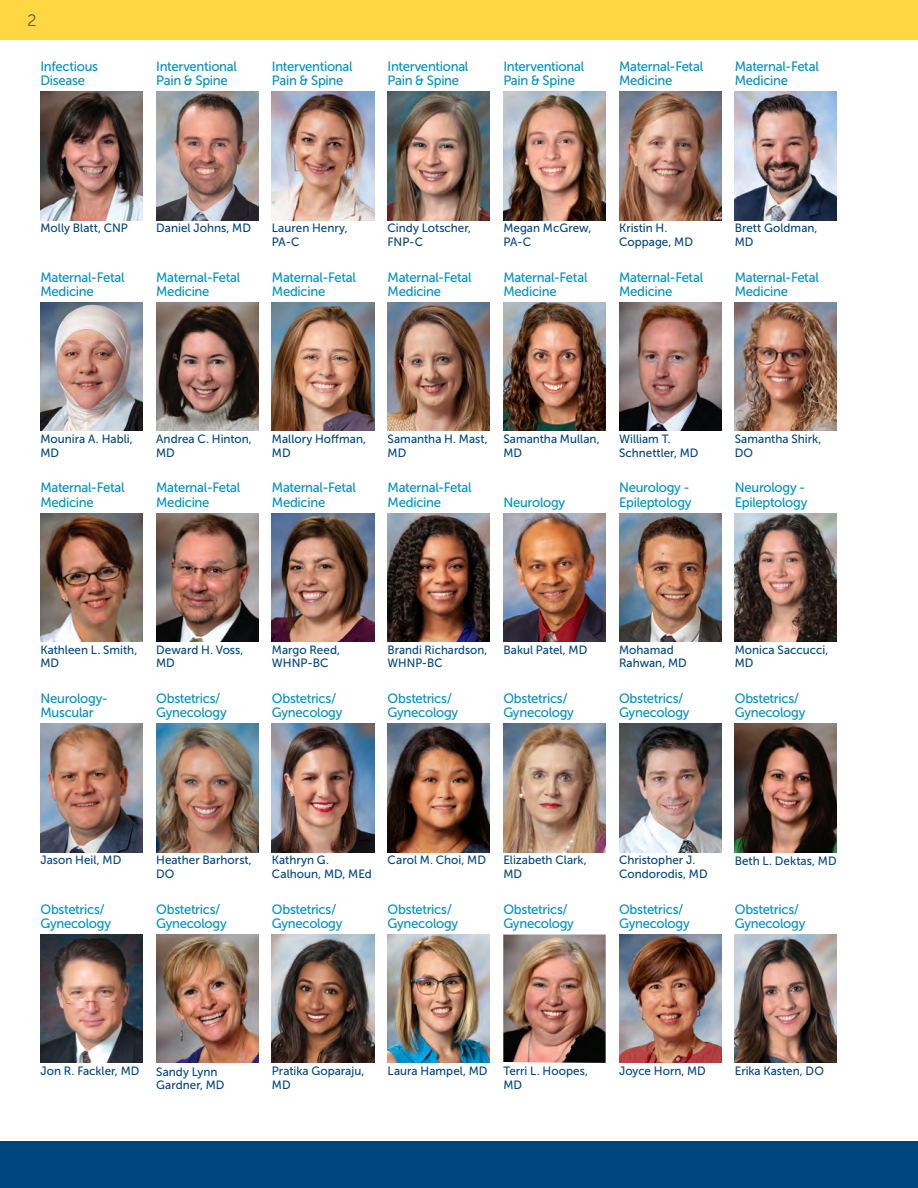
<style>
.page{position:relative;width:918px;height:1188px;background:#fff}
.page>*{position:absolute;margin:0;border:0;box-sizing:border-box;transform-origin:0 0}
.SPEC_PRIM_CARE_HEAD{font:16.5px "Museo Sans 300";color:#57585a}
.DOC-specialties{font:13.5px/14.2px "Museo Sans 500";letter-spacing:-.02em;color:#0092c0}
.CUTLINE-Name{font:12px/13.5px "Museo Sans 500";letter-spacing:.005em;color:#00467e}
.CUTLINE-Name-2{font:12px/13.5px "Museo Sans 500";letter-spacing:.005em;color:#00467e;scale:.95 1}
</style>
<div class="page">
<img style="left:619px;top:724px;width:102px;height:128px">
<img style="left:40px;top:935px;width:103px;height:128px">
<img style="left:156px;top:724px;width:102px;height:128px">
<img style="left:503px;top:724px;width:103px;height:128px">
<img style="left:388px;top:935px;width:102px;height:128px">
<img style="left:619px;top:935px;width:102px;height:128px">
<img style="left:735px;top:935px;width:102px;height:128px">
<img style="left:40px;top:92px;width:103px;height:128px">
<img style="left:619px;top:92px;width:102px;height:128px">
<img style="left:40px;top:303px;width:103px;height:128px">
<img style="left:156px;top:303px;width:102px;height:128px">
<img style="left:388px;top:303px;width:102px;height:128px">
<img style="left:503px;top:303px;width:103px;height:128px">
<img style="left:619px;top:303px;width:102px;height:128px">
<img style="left:735px;top:303px;width:102px;height:128px">
<img style="left:40px;top:513px;width:103px;height:129px">
<img style="left:156px;top:513px;width:102px;height:129px">
<img style="left:388px;top:513px;width:102px;height:129px">
<img style="left:272px;top:303px;width:102px;height:128px">
<img style="left:272px;top:513px;width:102px;height:129px">
<img style="left:619px;top:513px;width:102px;height:129px">
<img style="left:735px;top:513px;width:102px;height:129px">
<img style="left:503px;top:513px;width:103px;height:129px">
<img style="left:40px;top:724px;width:103px;height:128px">
<img style="left:388px;top:724px;width:102px;height:128px">
<img style="left:735px;top:724px;width:102px;height:128px">
<img style="left:156px;top:935px;width:102px;height:128px">
<img style="left:503px;top:935px;width:103px;height:128px">
<img style="left:388px;top:92px;width:102px;height:128px">
<img style="left:156px;top:92px;width:102px;height:128px">
<img style="left:272px;top:724px;width:102px;height:128px">
<img style="left:503px;top:92px;width:103px;height:128px">
<img style="left:272px;top:935px;width:102px;height:128px">
<img style="left:272px;top:92px;width:102px;height:128px">
<div style="left:0;top:1141px;width:918px;height:47px;background:#00467e"></div>
<div style="left:0;top:0;width:918px;height:40px;background:#ffd743"></div>
<img style="left:735px;top:92px;width:102px;height:128px">
<p class="SPEC_PRIM_CARE_HEAD" style="left:27px;top:11px;width:11px">2</p>
<p class="DOC-specialties" style="left:40px;top:59px;width:59px">Infectious<br>Disease</p>
<p class="DOC-specialties" style="left:619px;top:59px;width:86px">Maternal-Fetal<br>Medicine</p>
<p class="DOC-specialties" style="left:156px;top:59px;width:82px">Interventional<br>Pain &amp; Spine</p>
<p class="DOC-specialties" style="left:272px;top:59px;width:82px">Interventional<br>Pain &amp; Spine</p>
<p class="DOC-specialties" style="left:503px;top:59px;width:82px">Interventional<br>Pain &amp; Spine</p>
<p class="DOC-specialties" style="left:388px;top:59px;width:82px">Interventional<br>Pain &amp; Spine</p>
<p class="DOC-specialties" style="left:735px;top:59px;width:86px">Maternal-Fetal<br>Medicine</p>
<p class="CUTLINE-Name" style="left:40px;top:222px;width:89px">Molly Blatt, CNP</p>
<p class="DOC-specialties" style="left:40px;top:270px;width:86px">Maternal-Fetal<br>Medicine</p>
<p class="CUTLINE-Name" style="left:156px;top:222px;width:96px">Daniel Johns, MD</p>
<p class="DOC-specialties" style="left:156px;top:270px;width:86px">Maternal-Fetal<br>Medicine</p>
<p class="CUTLINE-Name" style="left:272px;top:222px;width:77px">Lauren Henry,<br>PA-C</p>
<p class="DOC-specialties" style="left:272px;top:270px;width:86px">Maternal-Fetal<br>Medicine</p>
<p class="CUTLINE-Name" style="left:388px;top:222px;width:85px">Cindy Lotscher,<br>FNP‑C</p>
<p class="DOC-specialties" style="left:388px;top:270px;width:86px">Maternal-Fetal<br>Medicine</p>
<p class="CUTLINE-Name" style="left:503px;top:222px;width:89px">Megan McGrew,<br>PA-C</p>
<p class="DOC-specialties" style="left:503px;top:270px;width:86px">Maternal-Fetal<br>Medicine</p>
<p class="CUTLINE-Name" style="left:619px;top:222px;width:75px">Kristin H.<br>Coppage, MD</p>
<p class="DOC-specialties" style="left:619px;top:270px;width:86px">Maternal-Fetal<br>Medicine</p>
<p class="CUTLINE-Name" style="left:735px;top:222px;width:84px">Brett Goldman,<br>MD</p>
<p class="DOC-specialties" style="left:735px;top:270px;width:86px">Maternal-Fetal<br>Medicine</p>
<p class="CUTLINE-Name" style="left:40px;top:432px;width:94px">Mounira A. Habli,<br>MD</p>
<p class="DOC-specialties" style="left:40px;top:481px;width:86px">Maternal-Fetal<br>Medicine</p>
<p class="CUTLINE-Name" style="left:156px;top:432px;width:97px">Andrea C. Hinton,<br>MD</p>
<p class="DOC-specialties" style="left:156px;top:481px;width:86px">Maternal-Fetal<br>Medicine</p>
<p class="CUTLINE-Name" style="left:272px;top:432px;width:96px">Mallory Hoffman,<br>MD</p>
<p class="DOC-specialties" style="left:272px;top:481px;width:86px">Maternal-Fetal<br>Medicine</p>
<p class="CUTLINE-Name" style="left:388px;top:432px;width:102px">Samantha H. Mast,<br>MD</p>
<p class="DOC-specialties" style="left:388px;top:481px;width:86px">Maternal-Fetal<br>Medicine</p>
<p class="CUTLINE-Name" style="left:503px;top:432px;width:98px">Samantha Mullan,<br>MD</p>
<p class="DOC-specialties" style="left:503px;top:495px;width:63px">Neurology</p>
<p class="CUTLINE-Name" style="left:619px;top:432px;width:81px">William T.<br>Schnettler, MD</p>
<p class="DOC-specialties" style="left:619px;top:481px;width:74px">Neurology -<br>Epileptology</p>
<p class="CUTLINE-Name" style="left:735px;top:432px;width:88px">Samantha Shirk,<br>DO</p>
<p class="DOC-specialties" style="left:735px;top:481px;width:74px">Neurology -<br>Epileptology</p>
<p class="CUTLINE-Name" style="left:40px;top:643px;width:98px">Kathleen L. Smith,<br>MD</p>
<p class="DOC-specialties" style="left:40px;top:691px;width:69px">Neurology-<br>Muscular</p>
<p class="CUTLINE-Name" style="left:156px;top:643px;width:89px">Deward H. Voss,<br>MD</p>
<p class="DOC-specialties" style="left:156px;top:691px;width:72px">Obstetrics/<br>Gynecology</p>
<p class="CUTLINE-Name" style="left:272px;top:643px;width:70px">Margo Reed,<br>WHNP-BC</p>
<p class="DOC-specialties" style="left:272px;top:691px;width:72px">Obstetrics/<br>Gynecology</p>
<p class="CUTLINE-Name-2" style="left:388px;top:643px;width:106px">Brandi Richardson,<br>WHNP‑BC</p>
<p class="DOC-specialties" style="left:388px;top:691px;width:72px">Obstetrics/<br>Gynecology</p>
<p class="CUTLINE-Name" style="left:503px;top:643px;width:85px">Bakul Patel, MD</p>
<p class="DOC-specialties" style="left:503px;top:691px;width:72px">Obstetrics/<br>Gynecology</p>
<p class="CUTLINE-Name" style="left:619px;top:643px;width:69px">Mohamad<br>Rahwan, MD</p>
<p class="DOC-specialties" style="left:619px;top:691px;width:72px">Obstetrics/<br>Gynecology</p>
<p class="CUTLINE-Name" style="left:735px;top:643px;width:95px">Monica Saccucci,<br>MD</p>
<p class="DOC-specialties" style="left:735px;top:691px;width:72px">Obstetrics/<br>Gynecology</p>
<p class="CUTLINE-Name" style="left:40px;top:854px;width:82px">Jason Heil, MD</p>
<p class="CUTLINE-Name" style="left:388px;top:854px;width:100px">Carol M. Choi, MD</p>
<p class="CUTLINE-Name" style="left:272px;top:854px;width:101px">Kathryn G.<br>Calhoun, MD, MEd</p>
<p class="CUTLINE-Name" style="left:156px;top:854px;width:97px">Heather Barhorst,<br>DO</p>
<p class="CUTLINE-Name" style="left:503px;top:854px;width:85px">Elizabeth Clark,<br>MD</p>
<p class="CUTLINE-Name" style="left:619px;top:854px;width:90px">Christopher J.<br>Condorodis, MD</p>
<p class="CUTLINE-Name" style="left:735px;top:854px;width:103px">Beth L. Dektas, MD</p>
<p class="DOC-specialties" style="left:40px;top:902px;width:72px">Obstetrics/<br>Gynecology</p>
<p class="DOC-specialties" style="left:156px;top:902px;width:72px">Obstetrics/<br>Gynecology</p>
<p class="DOC-specialties" style="left:272px;top:902px;width:72px">Obstetrics/<br>Gynecology</p>
<p class="DOC-specialties" style="left:388px;top:902px;width:72px">Obstetrics/<br>Gynecology</p>
<p class="DOC-specialties" style="left:503px;top:902px;width:72px">Obstetrics/<br>Gynecology</p>
<p class="DOC-specialties" style="left:619px;top:902px;width:72px">Obstetrics/<br>Gynecology</p>
<p class="DOC-specialties" style="left:735px;top:902px;width:72px">Obstetrics/<br>Gynecology</p>
<p class="CUTLINE-Name" style="left:40px;top:1064px;width:100px">Jon R. Fackler, MD</p>
<p class="CUTLINE-Name" style="left:156px;top:1065px;width:70px">Sandy Lynn<br>Gardner, MD</p>
<p class="CUTLINE-Name" style="left:272px;top:1064px;width:94px">Pratika Goparaju,<br>MD</p>
<p class="CUTLINE-Name" style="left:388px;top:1064px;width:101px">Laura Hampel, MD</p>
<p class="CUTLINE-Name" style="left:503px;top:1064px;width:86px">Terri L. Hoopes,<br>MD</p>
<p class="CUTLINE-Name" style="left:619px;top:1064px;width:88px">Joyce Horn, MD</p>
<p class="CUTLINE-Name" style="left:735px;top:1064px;width:91px">Erika Kasten, DO</p>
</div>
